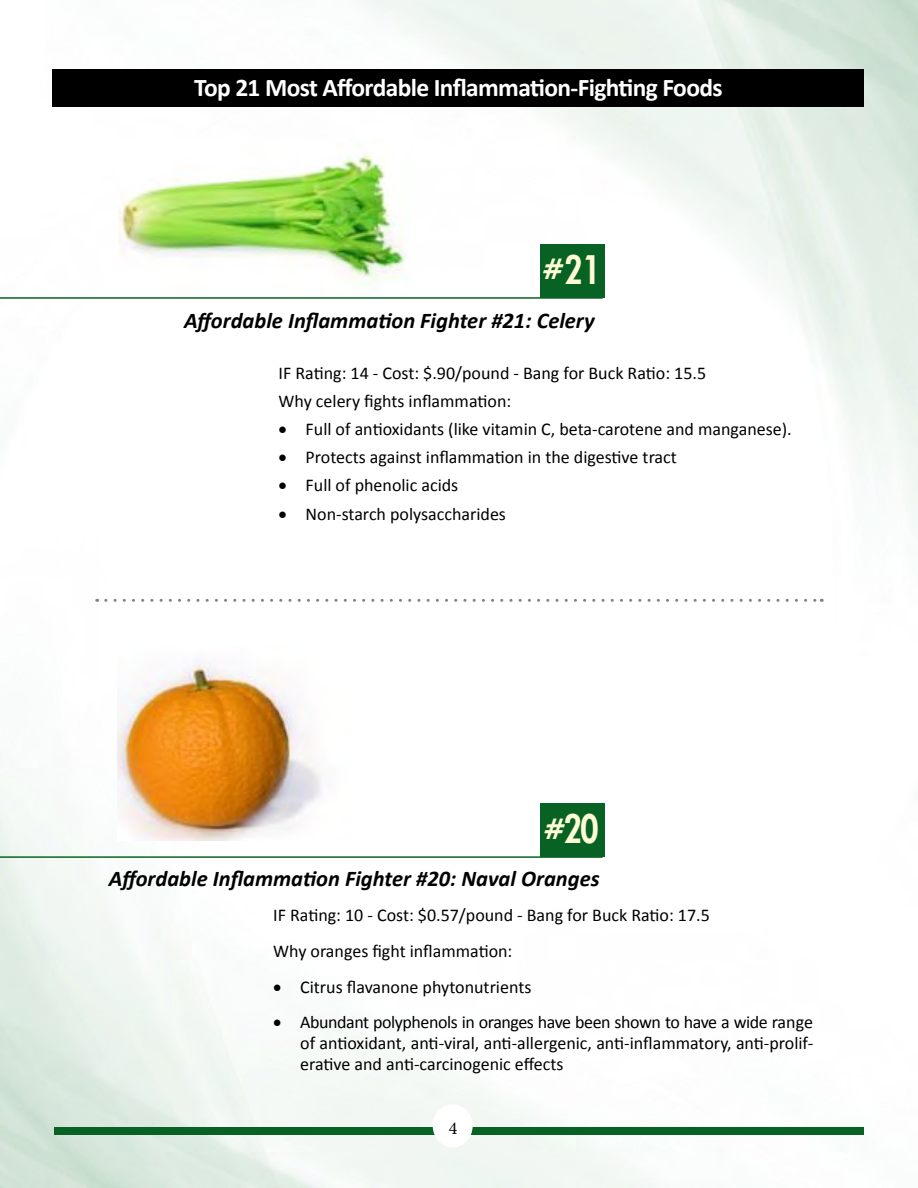
<style>
.page{position:relative;width:918px;height:1188px;background:#fff}
.page>*{position:absolute;margin:0;border:0;box-sizing:border-box;transform-origin:0 0}
.t1{font:800 40.95px "Futura BT";color:#fffcd5;scale:.77 1}
.t2{font:700 25.5px "Calibri";letter-spacing:-.025em;color:#fff}
.t3{font:italic 700 22.5px "Calibri";color:#000}
.t4{font:18px/20.7px "Calibri";color:#000}
.t5{font:18px "Minion Pro";color:#000}
.s1{font-size:28.5px}
</style>
<div class="page">
<img style="left:0;top:0;width:918px;height:1188px">
<div style="left:54px;top:1127px;width:810px;height:7px;background:#086224"></div>
<div style="left:433px;top:1104px;width:40px;height:44px;background:#fff;border-radius:50%"></div>
<hr style="left:0;top:297px;width:603px;height:2px;background:#086224">
<div style="left:540px;top:244px;width:64px;height:54px;background:#086224"></div>
<hr style="left:0;top:856px;width:603px;height:2px;background:#086224">
<div style="left:540px;top:803px;width:64px;height:54px;background:#086224"></div>
<div style="left:53px;top:69px;width:811px;height:38px;background:#000"></div>
<img style="left:117px;top:138px;width:294px;height:158px">
<img style="left:118px;top:646px;width:233px;height:194px">
<svg style="left:106px;top:599px;width:716px;height:3px"></svg>
<h2 class="t2" style="left:194px;top:71px;width:530px">Top 21 Most Affordable Inflammation-Fighting Foods</h2>
<h1 class="t1" style="left:542px;top:245px;width:78px"><span class="s1">#</span>21</h1>
<p class="t3" style="left:184px;top:307px;width:412px">Affordable Inflammation Fighter #21: Celery</p>
<p class="t4" style="left:279px;top:358px;width:429px;line-height:28.2px">IF Rating: 14 - Cost: $.90/pound - Bang for Buck Ratio: 15.5<br>Why celery fights inflammation:</p>
<p class="t4" style="left:279px;top:418px;width:515px">• Full of antioxidants (like vitamin C, beta-carotene and manganese).</p>
<p class="t4" style="left:279px;top:446px;width:400px">• Protects against inflammation in the digestive tract</p>
<p class="t4" style="left:279px;top:474px;width:181px">• Full of phenolic acids</p>
<p class="t4" style="left:279px;top:503px;width:229px">• Non-starch polysaccharides</p>
<h1 class="t1" style="left:544px;top:804px;width:73px"><span class="s1">#</span>20</h1>
<p class="t3" style="left:109px;top:865px;width:492px">Affordable Inflammation Fighter #20: Naval Oranges</p>
<p class="t4" style="left:273px;top:897px;width:438px;line-height:35.7px">IF Rating: 10 - Cost: $0.57/pound - Bang for Buck Ratio: 17.5<br>Why oranges fight inflammation:</p>
<p class="t4" style="left:273px;top:976px;width:260px">• Citrus flavanone phytonutrients</p>
<p class="t4" style="left:300px;top:1011px;width:515px;text-align:justify;text-indent:-27px">• Abundant polyphenols in oranges have been shown to have a wide range of antioxidant, anti-viral, anti-allergenic, anti-inflammatory, anti-prolif&shy;erative and anti-carcinogenic effects</p>
<p class="t5" style="left:449px;top:1116px;width:10px">4</p>
</div>
